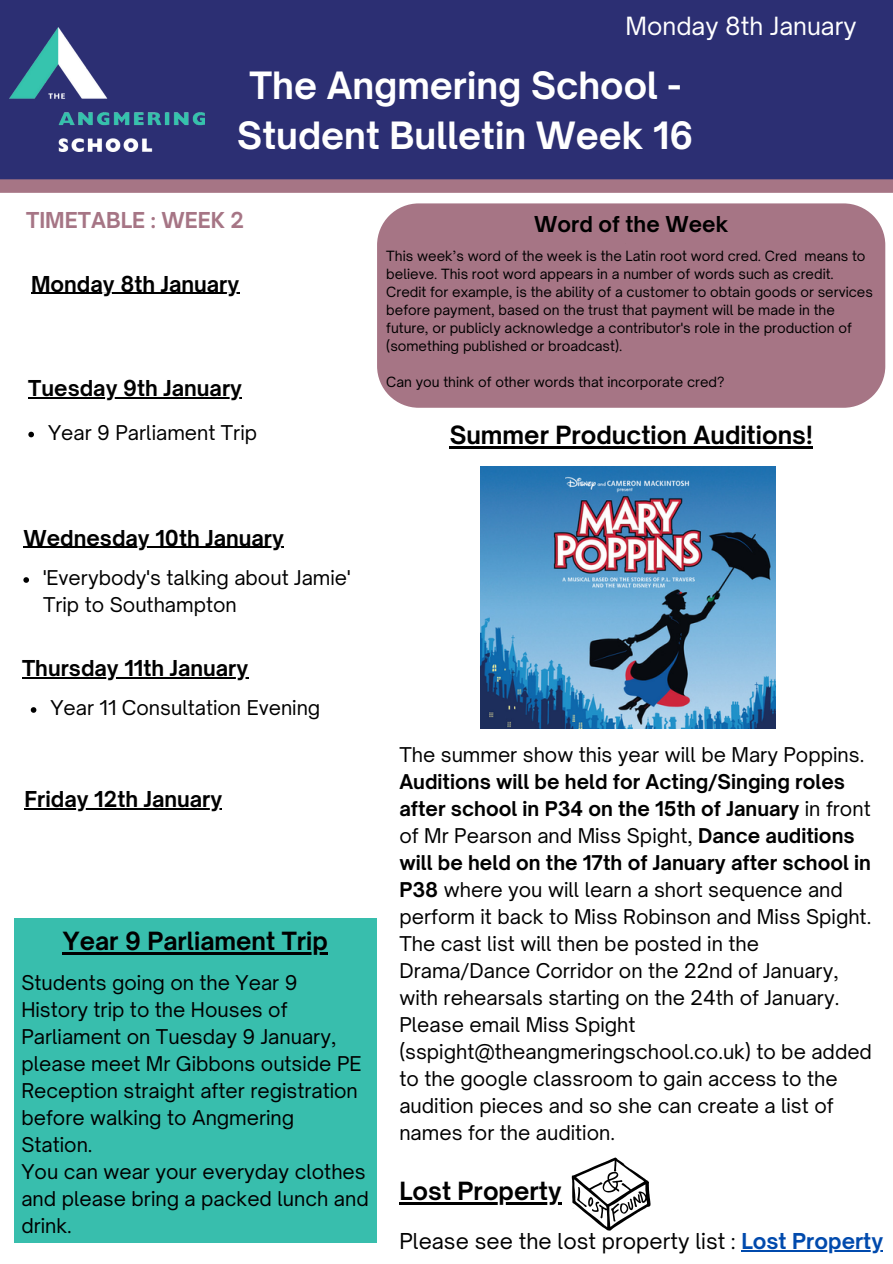
<style>
.page{position:relative;width:893px;height:1264px;background:#fff}
.page>*{position:absolute;margin:0;border:0;box-sizing:border-box;transform-origin:0 0}
.t1{font:700 36px/49.5px "Open Sauce One";color:#fff;text-align:center}
.t2{font:700 24px "Open Sauce One";color:#000}
.t3{font:24px "Open Sauce One";color:#fff}
.t4{font:700 21px "Open Sauce One";color:#000}
.t5{font:21px "Open Sauce One";color:#000}
.t6{font:700 21px "Open Sauce One";color:#a67585}
.t7{font:19.5px/27px "Open Sauce One";color:#000}
.t8{font:13.5px/18px "Open Sauce One";color:#000}
.s1{font-weight:700}
.s2{font-weight:700;color:#004aad}
</style>
<div class="page">
<div style="left:0;top:0;width:892px;height:181px;background:#2c2f73"></div>
<img style="left:10px;top:27px;width:194px;height:124px">
<div style="left:0;top:179px;width:892px;height:14px;background:#a67585"></div>
<div style="left:377px;top:203px;width:508px;height:205px;background:#a67585"></div>
<div style="left:15px;top:918px;width:362px;height:324px;background:#38bead"></div>
<svg style="left:571px;top:1157px;width:79px;height:73px"></svg>
<img style="left:480px;top:466px;width:295px;height:262px">
<hr style="left:741px;top:1250px;width:142px;height:1px;background:#004aad">
<hr style="left:24px;top:546px;width:260px;height:2px;background:#000">
<hr style="left:22px;top:677px;width:226px;height:1px;background:#000">
<hr style="left:25px;top:808px;width:197px;height:1px;background:#000">
<hr style="left:399px;top:1202px;width:162px;height:2px;background:#000">
<hr style="left:28px;top:397px;width:214px;height:1px;background:#000">
<svg style="left:28px;top:431px;width:6px;height:6px"></svg>
<svg style="left:31px;top:707px;width:5px;height:5px"></svg>
<hr style="left:31px;top:293px;width:208px;height:1px;background:#000">
<hr style="left:449px;top:446px;width:363px;height:2px;background:#000">
<svg style="left:23px;top:577px;width:6px;height:6px"></svg>
<hr style="left:63px;top:952px;width:265px;height:2px;background:#000">
<p class="t3" style="left:625px;top:11px;width:232px">Monday 8th January</p>
<p class="t1" style="left:237px;top:61px;width:457px">The Angmering School -<br>Student Bulletin Week 16</p>
<p class="t6" style="left:26px;top:207px;width:219px">TIMETABLE : WEEK 2</p>
<p class="t4" style="left:31px;top:270px;width:210px">Monday 8th January</p>
<p class="t4" style="left:28px;top:375px;width:215px">Tuesday 9th January</p>
<p class="t7" style="left:48px;top:418px;width:211px">Year 9 Parliament Trip</p>
<p class="t4" style="left:534px;top:211px;width:195px">Word of the Week</p>
<p class="t8" style="left:386px;top:246px;width:488px">This week’s word of the week is the Latin root word cred. Cred means to believe. This root word appears in a number of words such as credit.<br>Credit for example, is the ability of a customer to obtain goods or services before payment, based on the trust that payment will be made in the future, or publicly acknowledge a contributor's role in the production of (something published or broadcast).</p>
<p class="t8" style="left:386px;top:372px;width:339px">Can you think of other words that incorporate cred?</p>
<p class="t2" style="left:449px;top:419px;width:364px">Summer Production Auditions!</p>
<p class="t4" style="left:24px;top:524px;width:262px">Wednesday 10th January</p>
<p class="t7" style="left:43px;top:564px;width:309px">'Everybody's talking about Jamie'<br>Trip to Southampton</p>
<p class="t4" style="left:22px;top:655px;width:228px">Thursday 11th January</p>
<p class="t7" style="left:50px;top:694px;width:271px">Year 11 Consultation Evening</p>
<p class="t4" style="left:25px;top:786px;width:199px">Friday 12th January</p>
<p class="t2" style="left:63px;top:926px;width:266px">Year 9 Parliament Trip</p>
<p class="t7" style="left:21px;top:968px;width:341px">Students going on the Year 9<br>History trip to the Houses of<br>Parliament on Tuesday 9 January, please meet Mr Gibbons outside PE<br>Reception straight after registration before walking to Angmering<br>Station.</p>
<p class="t7" style="left:21px;top:1157px;width:349px">You can wear your everyday clothes and please bring a packed lunch and drink.</p>
<p class="t7" style="left:399px;top:741px;width:474px">The summer show this year will be Mary Poppins.<br><span class="s1">Auditions will be held for Acting/Singing roles after school in P34 on the 15th of January</span> in front of Mr Pearson and Miss Spight, <span class="s1">Dance auditions will be held on the 17th of January after school in P38</span> where you will learn a short sequence and perform it back to Miss Robinson and Miss Spight.<br>The cast list will then be posted in the Drama/Dance Corridor on the 22nd of January, with rehearsals starting on the 24th of January.<br>Please email Miss Spight (sspight@theangmeringschool.co.uk) to be added to the google classroom to gain access to the audition pieces and so she can create a list of names for the audition.</p>
<p class="t2" style="left:399px;top:1176px;width:164px">Lost Property</p>
<p class="t5" style="left:399px;top:1228px;width:485px">Please see the lost property list : <span class="s2">Lost Property</span></p>
</div>
